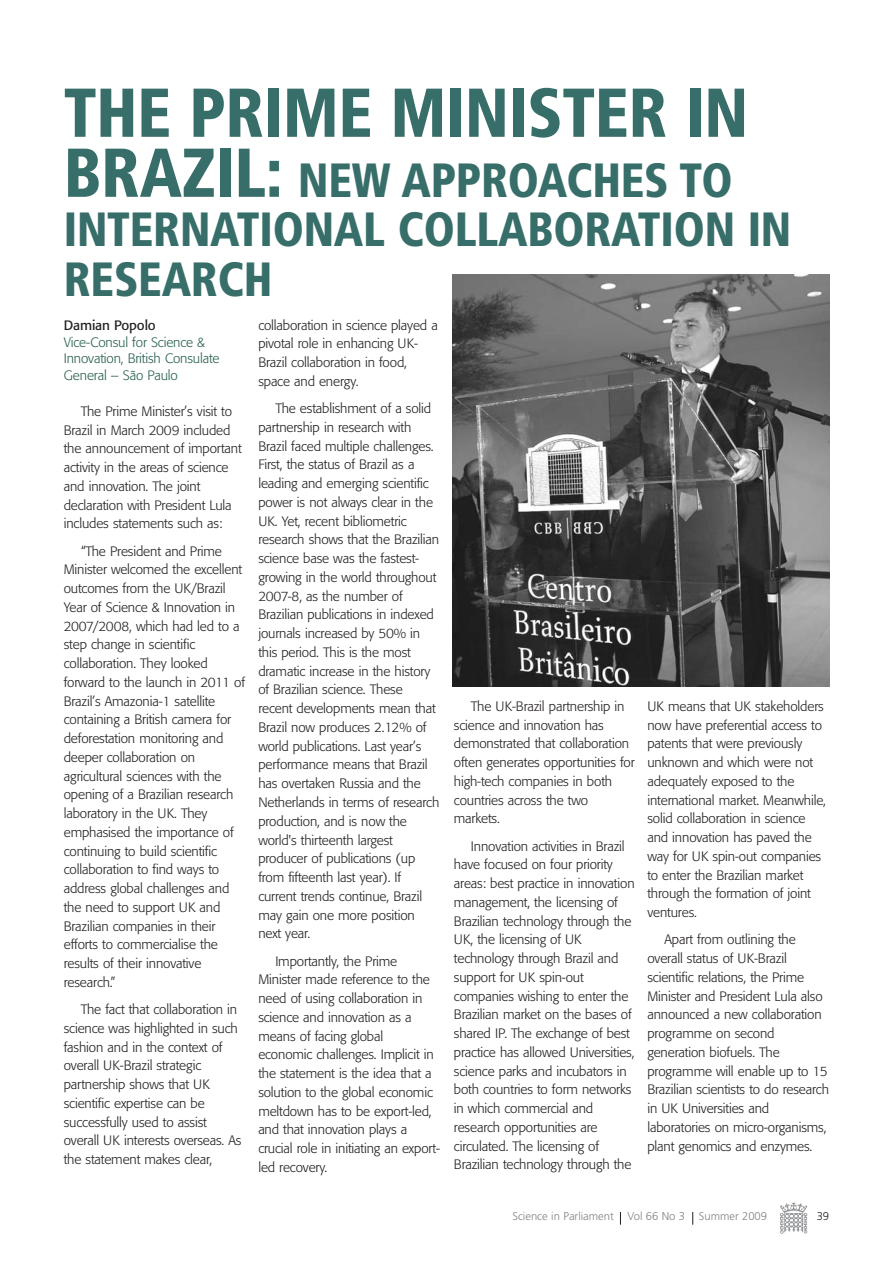
<style>
.page{position:relative;width:893px;height:1263px;background:#fff}
.page>*{position:absolute;margin:0;border:0;box-sizing:border-box;transform-origin:0 0}
.t1{font:900 condensed 69px "Frutiger";letter-spacing:-.005em;color:#376e69;scale:.95 1}
.t2{font:900 condensed 48px/49.5px "Frutiger";letter-spacing:-.005em;color:#376e69;scale:.95 1}
.t3{font:300 13.5px/18.8px "Formata";letter-spacing:-.01em;color:#231f20}
.t4{font:300 13.5px/16.6px "Formata";letter-spacing:-.01em;color:#285f52}
.t5{font:13.5px "Formata";letter-spacing:-.01em;color:#231f20}
.t6{font:300 11.25px "Frutiger";color:#808284}
.t7{font:300 11.25px "Frutiger";color:#231f20}
.s1{font-size:69px}
</style>
<div class="page">
<svg style="left:452px;top:274px;width:378px;height:960px"></svg>
<h1 class="t1" style="left:64px;top:85px;width:722px">THE PRIME MINISTER IN</h1>
<h2 class="t2" style="left:64px;top:159px;width:767px"><span class="s1">BRAZIL:</span> NEW APPROACHES TO<br>INTERNATIONAL COLLABORATION IN<br>RESEARCH</h2>
<p class="t5" style="left:64px;top:319px;width:94px">Damian Popolo</p>
<p class="t4" style="left:64px;top:335px;width:157px">Vice-Consul for Science &amp;<br>Innovation, British Consulate<br>General – São Paulo</p>
<p class="t3" style="left:64px;top:403px;width:179px;text-indent:17px">The Prime Minister’s visit to<br>Brazil in March 2009 included the announcement of important activity in the areas of science and innovation. The joint declaration with President Lula includes statements such as:</p>
<p class="t3" style="left:64px;top:542px;width:183px;text-indent:17px">“The President and Prime<br>Minister welcomed the excellent outcomes from the UK/Brazil<br>Year of Science &amp; Innovation in<br>2007/2008, which had led to a step change in scientific collaboration. They looked forward to the launch in 2011 of<br>Brazil’s Amazonia-1 satellite containing a British camera for deforestation monitoring and deeper collaboration on agricultural sciences with the opening of a Brazilian research laboratory in the UK. They emphasised the importance of continuing to build scientific collaboration to find ways to address global challenges and the need to support UK and<br>Brazilian companies in their efforts to commercialise the results of their innovative research.”</p>
<p class="t3" style="left:64px;top:1001px;width:179px;text-indent:17px">The fact that collaboration in science was highlighted in such fashion and in the context of overall UK-Brazil strategic partnership shows that UK scientific expertise can be successfully used to assist overall UK interests overseas. As the statement makes clear,</p>
<p class="t3" style="left:258px;top:316px;width:181px">collaboration in science played a pivotal role in enhancing UK-<br>Brazil collaboration in food, space and energy.</p>
<p class="t3" style="left:258px;top:400px;width:183px;text-indent:17px">The establishment of a solid partnership in research with<br>Brazil faced multiple challenges.<br>First, the status of Brazil as a leading and emerging scientific power is not always clear in the<br>UK. Yet, recent bibliometric research shows that the Brazilian science base was the fastest&shy;growing in the world throughout<br>2007-8, as the number of<br>Brazilian publications in indexed journals increased by 50% in this period. This is the most dramatic increase in the history of Brazilian science. These recent developments mean that<br>Brazil now produces 2.12% of world publications. Last year’s performance means that Brazil has overtaken Russia and the<br>Netherlands in terms of research production, and is now the world's thirteenth largest producer of publications (up from fifteenth last year). If current trends continue, Brazil may gain one more position next year.</p>
<p class="t3" style="left:258px;top:952px;width:183px;text-indent:17px">Importantly, the Prime<br>Minister made reference to the need of using collaboration in science and innovation as a means of facing global economic challenges. Implicit in the statement is the idea that a solution to the global economic meltdown has to be export-led, and that innovation plays a crucial role in initiating an export&shy;led recovery.</p>
<p class="t3" style="left:647px;top:698px;width:180px">UK means that UK stakeholders now have preferential access to patents that were previously unknown and which were not adequately exposed to the international market. Meanwhile, solid collaboration in science and innovation has paved the way for UK spin-out companies to enter the Brazilian market through the formation of joint ventures.</p>
<p class="t3" style="left:647px;top:931px;width:183px;text-indent:17px">Apart from outlining the overall status of UK-Brazil scientific relations, the Prime<br>Minister and President Lula also announced a new collaboration programme on second generation biofuels. The programme will enable up to 15<br>Brazilian scientists to do research in UK Universities and laboratories on micro-organisms, plant genomics and enzymes.</p>
<p class="t3" style="left:454px;top:698px;width:182px;text-indent:17px">The UK-Brazil partnership in science and innovation has demonstrated that collaboration often generates opportunities for high-tech companies in both countries across the two markets.</p>
<p class="t3" style="left:454px;top:837px;width:182px;text-indent:17px">Innovation activities in Brazil have focused on four priority areas: best practice in innovation management, the licensing of<br>Brazilian technology through the<br>UK, the licensing of UK technology through Brazil and support for UK spin-out companies wishing to enter the<br>Brazilian market on the bases of shared IP. The exchange of best practice has allowed Universities, science parks and incubators in both countries to form networks in which commercial and research opportunities are circulated. The licensing of<br>Brazilian technology through the</p>
<p class="t6" style="left:512px;top:1212px;width:256px">Science in Parliament Vol 66 No 3 Summer 2009</p>
<p class="t7" style="left:817px;top:1212px;width:14px">39</p>
</div>
